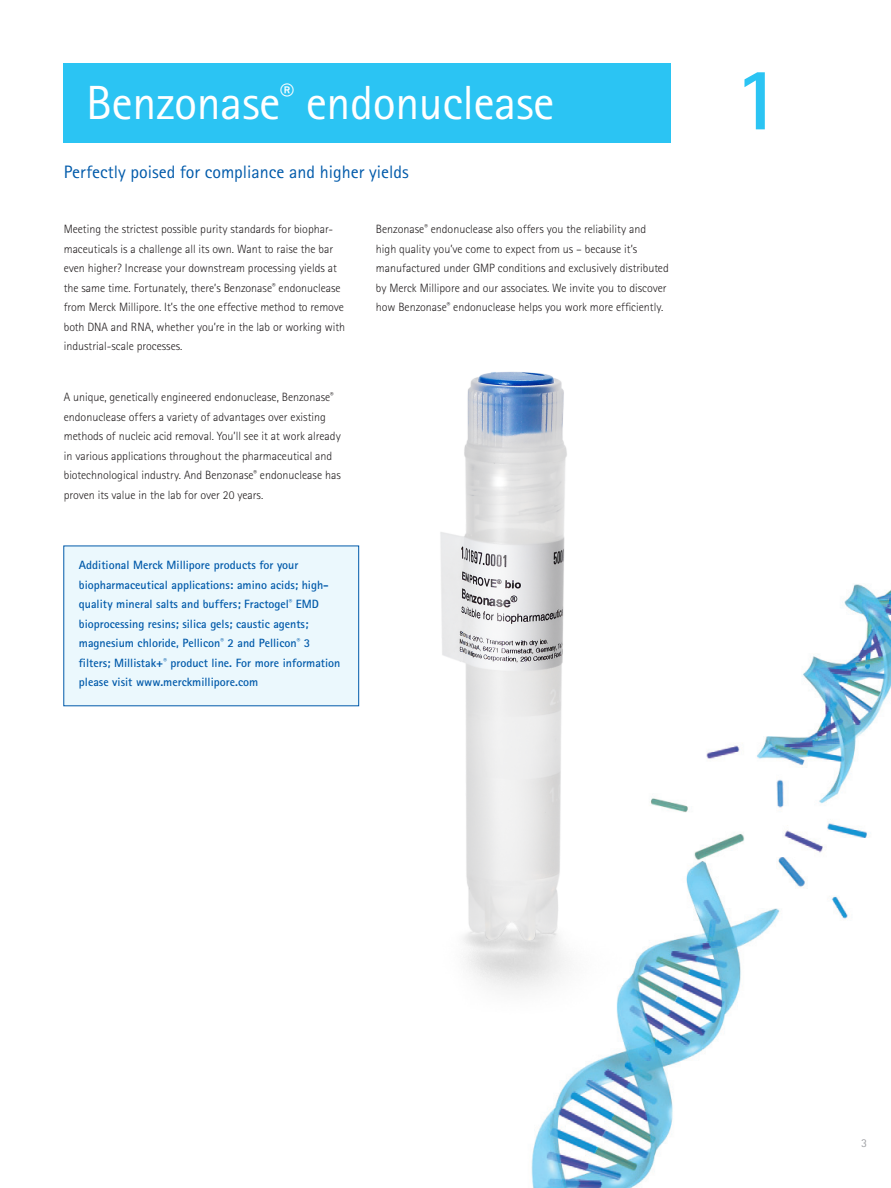
<style>
.page{position:relative;width:891px;height:1188px;background:#fff}
.page>*{position:absolute;margin:0;border:0;box-sizing:border-box;transform-origin:0 0}
.P_T_Head{font:700 90px "Merck Sans Serif Pro";color:#2bc4f3}
.t1{font:48px "Merck Sans Serif Pro";letter-spacing:-.01em;color:#fff}
.t2{font:18px "Merck Sans Serif Pro";color:#015aaa}
.body_copy{font:300 12px/19.5px "Merck Sans Serif Pro";color:#231f20}
.t3{font:700 12px/19.5px "Merck Sans Serif Pro";color:#015aaa}
.t4{font:12px "Merck Sans Serif Pro";color:#a0a1a5}
</style>
<div class="page">
<div style="left:64px;top:64px;width:607px;height:79px;background:#2bc4f3"></div>
<img style="left:440px;top:372px;width:127px;height:618px">
<div style="left:64px;top:546px;width:295px;height:160px;background:#ebf8fd"></div>
<img style="left:515px;top:565px;width:376px;height:623px">
<p class="t1" style="left:86px;top:75px;width:470px">Benzonase<sup>®</sup> endonuclease</p>
<p class="t2" style="left:64px;top:162px;width:346px">Perfectly poised for compliance and higher yields</p>
<p class="body_copy" style="left:64px;top:220px;width:283px">Meeting the strictest possible purity standards for biophar&shy;maceuticals is a challenge all its own. Want to raise the bar even higher? Increase your downstream processing yields at the same time. Fortunately, there’s Benzonase<sup>®</sup> endonuclease from Merck Millipore. It’s the one effective method to remove both DNA and RNA, whether you’re in the lab or working with industrial-scale processes.</p>
<p class="body_copy" style="left:64px;top:388px;width:279px">A unique, genetically engineered endonuclease, Benzonase<sup>® </sup>endonuclease offers a variety of advantages over existing methods of nucleic acid removal. You’ll see it at work already in various applications throughout the pharmaceutical and biotechnological industry. And Benzonase<sup>®</sup> endonuclease has proven its value in the lab for over 20 years.</p>
<p class="t3" style="left:79px;top:556px;width:263px">Additional Merck Millipore products for your biopharmaceutical applications: amino acids; high&shy;quality mineral salts and buffers; Fractogel<sup>®</sup> EMD bioprocessing resins; silica gels; caustic agents; magnesium chloride, Pellicon<sup>®</sup> 2 and Pellicon<sup>®</sup> 3 filters; Millistak+<sup>®</sup> product line. For more information please visit www.merckmillipore.com</p>
<p class="body_copy" style="left:376px;top:220px;width:294px">Benzonase<sup>®</sup> endonuclease also offers you the reliability and high quality you’ve come to expect from us – because it’s manufactured under GMP conditions and exclusively distributed by Merck Millipore and our associates. We invite you to discover how Benzonase<sup>®</sup> endonuclease helps you work more efficiently.</p>
<p class="P_T_Head" style="left:734px;top:42px;width:50px">1</p>
<p class="t4" style="left:861px;top:1136px;width:7px">3</p>
</div>
